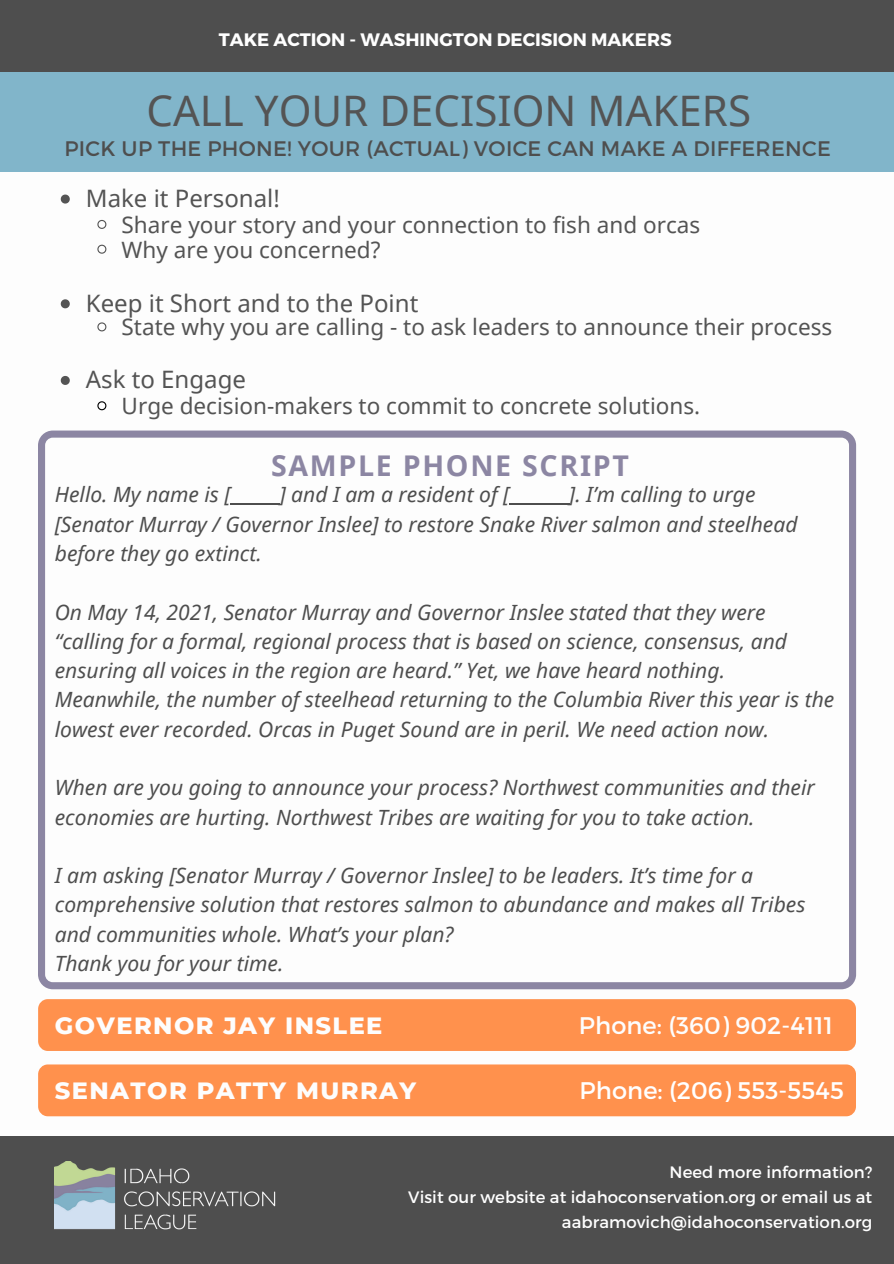
<style>
.page{position:relative;width:894px;height:1264px;background:#fff}
.page>*{position:absolute;margin:0;border:0;box-sizing:border-box;transform-origin:0 0}
.t1{font:42px "Noto Sans";color:#545454}
.t2{font:700 28.5px "Noto Sans";letter-spacing:.06em;color:#8c86a3}
.t3{font:24px "Noto Sans";color:#545454}
.t4{font:800 24px "Montserrat";letter-spacing:.06em;color:#fdfdfd}
.t5{font:24px "Montserrat";letter-spacing:.005em;color:#fdfdfd}
.t6{font:24px "Montserrat";letter-spacing:.005em;color:#fff}
.t7{font:22.5px "Noto Sans";color:#545454}
.t8{font:italic 21px/29.2px "Noto Sans";color:#4e4e4e}
.t9{font:21px "Montserrat";letter-spacing:.015em;color:#4e4e4e}
.t10{font:700 18px "Montserrat";color:#fff}
.t11{font:16.5px/24.8px "Montserrat";letter-spacing:.005em;color:#fff;text-align:right}
</style>
<div class="page">
<div style="left:0;top:0;width:893px;height:171px;background:#81b5ca"></div>
<div style="left:0;top:0;width:893px;height:71px;background:#4e4e4e"></div>
<div style="left:0;top:1136px;width:893px;height:127px;background:#4e4e4e"></div>
<img style="left:55px;top:1161px;width:221px;height:69px">
<div style="left:38px;top:999px;width:817px;height:51px;background:#ff914d;border-radius:10px"></div>
<div style="left:38px;top:1064px;width:817px;height:52px;background:#ff914d;border-radius:10px"></div>
<svg style="left:61px;top:194px;width:9px;height:9px"></svg>
<svg style="left:97px;top:219px;width:10px;height:10px"></svg>
<svg style="left:97px;top:244px;width:10px;height:10px"></svg>
<svg style="left:61px;top:299px;width:9px;height:9px"></svg>
<svg style="left:97px;top:322px;width:10px;height:10px"></svg>
<svg style="left:61px;top:376px;width:9px;height:9px"></svg>
<svg style="left:97px;top:401px;width:10px;height:10px"></svg>
<svg style="left:38px;top:430px;width:817px;height:559px"></svg>
<hr style="left:230px;top:503px;width:50px;height:1px;background:#4e4e4e">
<hr style="left:509px;top:503px;width:60px;height:1px;background:#4e4e4e">
<p class="t10" style="left:219px;top:27px;width:454px">TAKE ACTION - WASHINGTON DECISION MAKERS</p>
<p class="t1" style="left:146px;top:81px;width:606px">CALL YOUR DECISION MAKERS</p>
<p class="t9" style="left:64px;top:135px;width:767px">PICK UP THE PHONE! YOUR (ACTUAL) VOICE CAN MAKE A DIFFERENCE</p>
<p class="t3" style="left:86px;top:181px;width:195px">Make it Personal!</p>
<p class="t7" style="left:122px;top:209px;width:580px">Share your story and your connection to fish and orcas</p>
<p class="t7" style="left:122px;top:233px;width:260px">Why are you concerned?</p>
<p class="t3" style="left:86px;top:286px;width:334px">Keep it Short and to the Point</p>
<p class="t7" style="left:122px;top:311px;width:712px">State why you are calling - to ask leaders to announce their process</p>
<p class="t3" style="left:86px;top:362px;width:162px">Ask to Engage</p>
<p class="t7" style="left:122px;top:390px;width:580px">Urge decision-makers to commit to concrete solutions.</p>
<p class="t2" style="left:271px;top:446px;width:359px">SAMPLE PHONE SCRIPT</p>
<p class="t8" style="left:55px;top:479px;width:177px">Hello. My name is [</p>
<p class="t8" style="left:280px;top:479px;width:231px">] and I am a resident of [</p>
<p class="t8" style="left:55px;top:479px;width:744px;text-indent:514px">]. I’m calling to urge [Senator Murray / Governor Inslee] to restore Snake River salmon and steelhead before they go extinct.</p>
<p class="t8" style="left:55px;top:596px;width:780px">On May 14, 2021, Senator Murray and Governor Inslee stated that they were “calling for a formal, regional process that is based on science, consensus, and ensuring all voices in the region are heard.” Yet, we have heard nothing.<br>Meanwhile, the number of steelhead returning to the Columbia River this year is the lowest ever recorded. Orcas in Puget Sound are in peril. We need action now.</p>
<p class="t8" style="left:55px;top:772px;width:761px">When are you going to announce your process? Northwest communities and their economies are hurting. Northwest Tribes are waiting for you to take action.</p>
<p class="t8" style="left:55px;top:860px;width:752px">I am asking [Senator Murray / Governor Inslee] to be leaders. It’s time for a comprehensive solution that restores salmon to abundance and makes all Tribes and communities whole. What’s your plan?</p>
<p class="t8" style="left:55px;top:948px;width:230px">Thank you for your time.</p>
<p class="t4" style="left:55px;top:1010px;width:329px">GOVERNOR JAY INSLEE</p>
<p class="t5" style="left:578px;top:1009px;width:256px">Phone: (360) 902-4111</p>
<p class="t4" style="left:55px;top:1075px;width:363px">SENATOR PATTY MURRAY</p>
<p class="t6" style="left:579px;top:1075px;width:266px">Phone: (206) 553-5545</p>
<p class="t11" style="left:669px;top:1158px;width:204px">Need more information?</p>
<p class="t11" style="left:408px;top:1183px;width:465px">Visit our website at idahoconservation.org or email us at aabramovich@idahoconservation.org</p>
</div>
